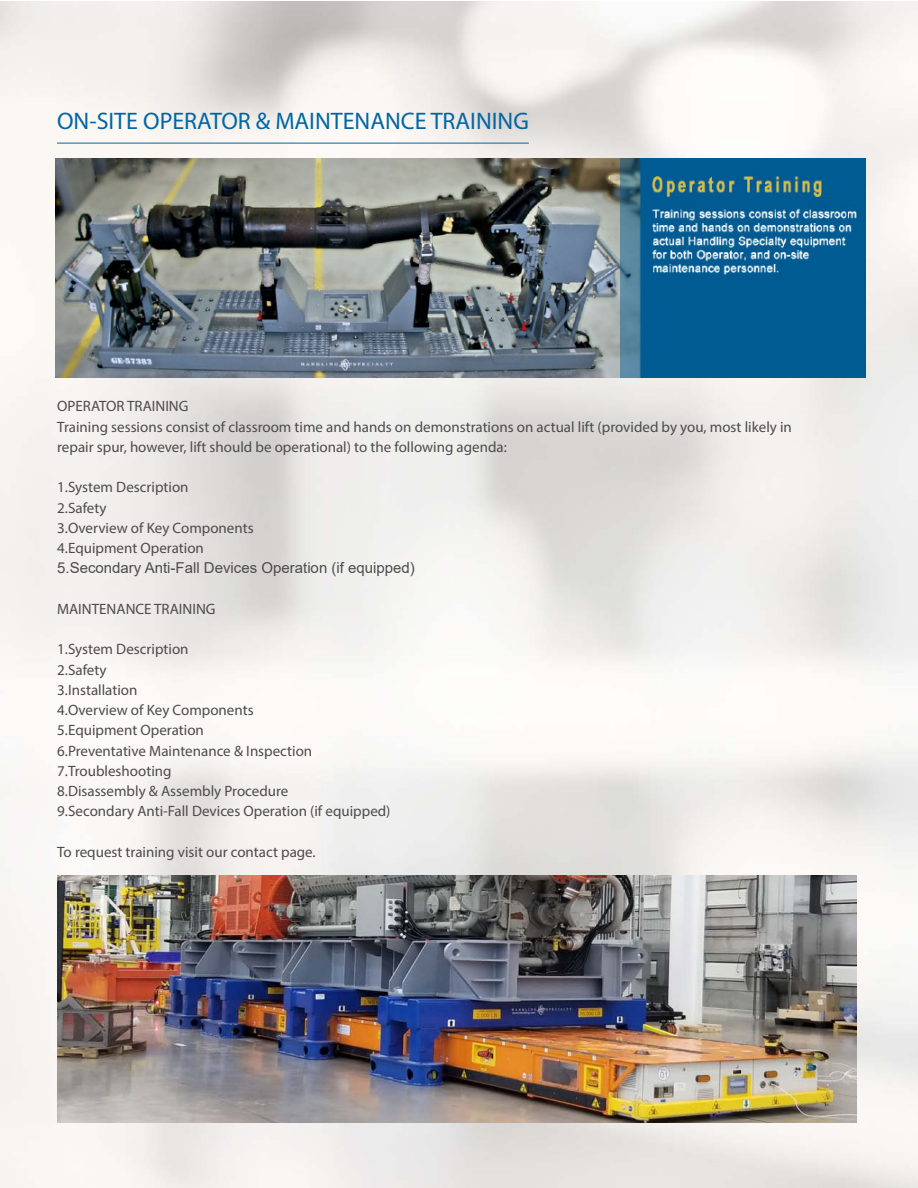
<style>
.page{position:relative;width:918px;height:1188px;background:#fff}
.page>*{position:absolute;margin:0;border:0;box-sizing:border-box;transform-origin:0 0}
.t1{font:24px "Myriad Pro";color:#0066a4}
.Body_TExt{font:15px/20.2px "Myriad Pro";color:#4b4c4d}
.Body_TExt-2{font:15px "Arial";color:#4b4c4d}
</style>
<div class="page">
<img style="left:0;top:1px;width:918px;height:1187px">
<hr style="left:57px;top:143px;width:472px;height:1px;background:#0066a4">
<img style="left:55px;top:159px;width:810px;height:218px">
<img style="left:57px;top:875px;width:799px;height:247px">
<p class="t1" style="left:57px;top:106px;width:473px">ON-SITE OPERATOR &amp; MAINTENANCE TRAINING</p>
<p class="Body_TExt" style="left:57px;top:396px;width:133px">OPERATOR TRAINING</p>
<p class="Body_TExt" style="left:57px;top:416px;width:736px">Training sessions consist of classroom time and hands on demonstrations on actual lift (provided by you, most likely in repair spur, however, lift should be operational) to the following agenda:</p>
<p class="Body_TExt" style="left:57px;top:477px;width:133px">1.System Description</p>
<p class="Body_TExt" style="left:57px;top:497px;width:51px">2.Safety</p>
<p class="Body_TExt" style="left:57px;top:518px;width:198px">3.Overview of Key Components</p>
<p class="Body_TExt" style="left:57px;top:538px;width:148px">4.Equipment Operation</p>
<p class="Body_TExt-2" style="left:57px;top:558px;width:359px">5.Secondary Anti-Fall Devices Operation (if equipped)</p>
<p class="Body_TExt" style="left:57px;top:599px;width:160px">MAINTENANCE TRAINING</p>
<p class="Body_TExt" style="left:57px;top:639px;width:133px">1.System Description</p>
<p class="Body_TExt" style="left:57px;top:659px;width:51px">2.Safety</p>
<p class="Body_TExt" style="left:57px;top:680px;width:82px">3.Installation</p>
<p class="Body_TExt" style="left:57px;top:700px;width:198px">4.Overview of Key Components</p>
<p class="Body_TExt" style="left:57px;top:720px;width:148px">5.Equipment Operation</p>
<p class="Body_TExt" style="left:57px;top:740px;width:257px">6.Preventative Maintenance &amp; Inspection</p>
<p class="Body_TExt" style="left:57px;top:761px;width:116px">7.Troubleshooting</p>
<p class="Body_TExt" style="left:57px;top:781px;width:233px">8.Disassembly &amp; Assembly Procedure</p>
<p class="Body_TExt" style="left:57px;top:801px;width:335px">9.Secondary Anti-Fall Devices Operation (if equipped)</p>
<p class="Body_TExt" style="left:57px;top:842px;width:260px">To request training visit our contact page.</p>
</div>
